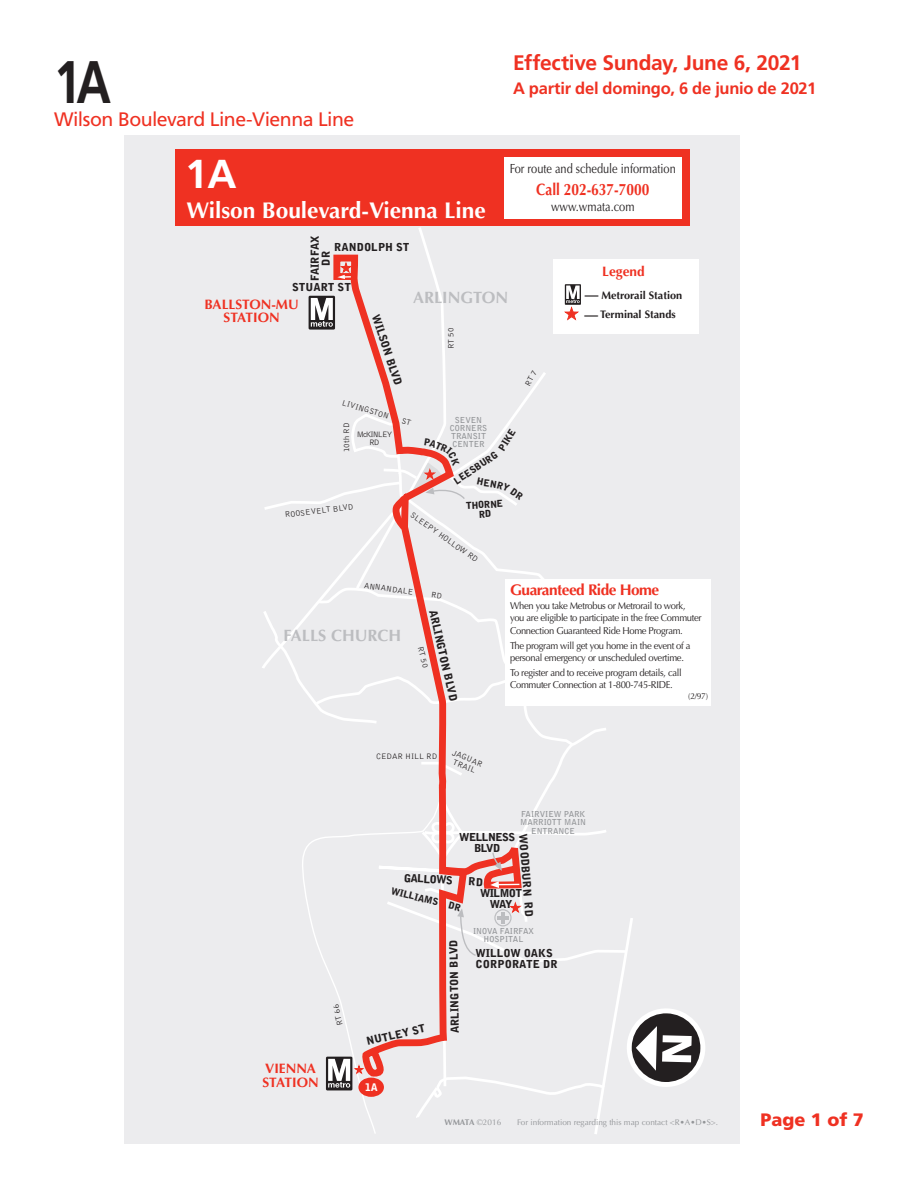
<style>
.page{position:relative;width:918px;height:1188px;background:#fff}
.page>*{position:absolute;margin:0;border:0;box-sizing:border-box;transform-origin:0 0}
.t1{font:700 60px "Frutiger";color:#231f20;scale:.8 1}
.t2{font:700 40.35px "Frutiger";color:#fff}
.t3{font:700 22.65px "Optima";color:#fff}
.t4{font:700 21px "Frutiger";letter-spacing:-.015em;color:#ef3122}
.t5{font:19.5px "Frutiger";letter-spacing:-.03em;color:#ef3122}
.t6{font:900 18px "Frutiger";color:#ef3122}
.t7{font:700 16.5px "Frutiger";letter-spacing:-.015em;color:#ef3122}
.t8{font:700 16.5px "Optima";color:#ef3122;scale:.83 1}
.t9{font:700 16.35px "Optima";color:#bcbdc0}
.t10{font:700 15.45px "Optima";letter-spacing:-.035em;color:#ef3122}
.t11{font:700 13.65px/13.6px "Optima";color:#ef3122;text-align:center}
.t12{font:700 13.65px "Optima";color:#231f20}
.t13{font:13.2px "Optima";color:#231f20;scale:.83 1}
.t14{font:900 10.95px/10.9px "Bell Gothic";color:#231f20;text-align:center}
.t15{font:700 10.95px/18.5px "Optima";color:#231f20}
.t16{font:900 10.95px/10.9px "Bell Gothic";letter-spacing:-.05em;color:#231f20;text-align:center}
.t17{font:900 10.5px "Bell Gothic";color:#fff}
.t18{font:9.9px/12.3px "Optima";letter-spacing:-.035em;color:#231f20;scale:.95 1}
.t19{font:900 9.6px/9.6px "Bell Gothic";color:#231f20;text-align:center}
.t20{font:8.55px "Optima";color:#231f20}
.t21{font:300 8.25px/8.2px "Bell Gothic";color:#231f20;text-align:center}
.t22{font:700 8.25px/8.2px "Bell Gothic";color:#939598;text-align:center}
.t23{font:8.25px "Optima";color:#939598}
.t24{font:700 8.25px "Optima";letter-spacing:-.03em;color:#939598}
.s1{font-size:13.65px}
.s2{font-weight:400}
</style>
<div class="page">
<div style="left:125px;top:135px;width:615px;height:1008px;background:#ececee"></div>
<div style="left:175px;top:149px;width:514px;height:77px;background:#ef3122"></div>
<div style="left:504px;top:157px;width:178px;height:62px;background:#fff"></div>
<div style="left:505px;top:579px;width:206px;height:127px;background:#fff"></div>
<svg style="left:262px;top:225px;width:443px;height:909px"></svg>
<h1 class="t1" style="left:54px;top:47px;width:73px">1A</h1>
<h3 class="t5" style="left:54px;top:108px;width:302px">Wilson Boulevard Line-Vienna Line</h3>
<h2 class="t2" style="left:185px;top:150px;width:53px">1A</h2>
<h3 class="t3" style="left:187px;top:198px;width:301px">Wilson Boulevard-Vienna Line</h3>
<p class="t14" style="left:310px;top:281px;width:47px;rotate:-90deg">FAIRFAX<br>DR</p>
<p class="t14" style="left:334px;top:242px;width:77px">RANDOLPH ST</p>
<h3 class="t4" style="left:513px;top:51px;width:290px">Effective Sunday, June 6, 2021</h3>
<h3 class="t7" style="left:513px;top:79px;width:305px">A partir del domingo, 6 de junio de 2021</h3>
<h3 class="t13" style="left:510px;top:161px;width:202px">For route and schedule information</h3>
<h3 class="t8" style="left:536px;top:180px;width:138px">Call 202-637-7000</h3>
<h3 class="t13" style="left:551px;top:199px;width:102px">www.wmata.com</h3>
<h3 class="t11" style="left:602px;top:265px;width:44px">Legend</h3>
<p class="t14" style="left:292px;top:281px;width:60px">STUART ST</p>
<h3 class="t11" style="left:204px;top:297px;width:96px">BALLSTON-MU<br>STATION</h3>
<p class="t14" style="left:381px;top:313px;width:76px;rotate:72deg">WILSON BLVD</p>
<p class="t21" style="left:344px;top:398px;width:50px;rotate:17deg">LIVINGSTON</p>
<p class="t21" style="left:342px;top:452px;width:31px;rotate:-90deg">10th RD</p>
<p class="t21" style="left:357px;top:430px;width:37px;rotate:1deg">McKINLEY<br>RD</p>
<h3 class="t9" style="left:413px;top:288px;width:97px">ARLINGTON</h3>
<p class="t21" style="left:447px;top:349px;width:23px;rotate:-91deg">RT 50</p>
<p class="t22" style="left:450px;top:416px;width:39px">SEVEN<br>CORNERS<br>TRANSIT<br>CENTER</p>
<p class="t19" style="left:497px;top:448px;width:25px;rotate:-58deg">PIKE</p>
<p class="t19" style="left:452px;top:478px;width:52px;rotate:-34deg">LEESBURG</p>
<p class="t21" style="left:284px;top:511px;width:70px;rotate:-7deg">ROOSEVELT BLVD</p>
<p class="t19" style="left:466px;top:501px;width:39px;rotate:-3deg">THORNE<br>RD</p>
<p class="t21" style="left:414px;top:511px;width:82px;rotate:35deg">SLEEPY HOLLOW RD</p>
<p class="t15" style="left:600px;top:286px;width:84px;text-indent:-15px"><span class="s1">—</span> Metrorail Station<br>Terminal Stands</p>
<h3 class="t12" style="left:585px;top:306px;width:15px">—</h3>
<p class="t21" style="left:365px;top:581px;width:51px;rotate:8deg">ANNANDALE</p>
<h3 class="t9" style="left:283px;top:626px;width:119px">FALLS CHURCH</h3>
<p class="t14" style="left:438px;top:609px;width:95px;rotate:77deg">ARLINGTON BLVD</p>
<p class="t21" style="left:424px;top:646px;width:23px;rotate:76deg">RT 50</p>
<p class="t21" style="left:376px;top:752px;width:63px">CEDAR HILL RD</p>
<p class="t21" style="left:454px;top:749px;width:33px;rotate:22deg">JAGUAR<br>TRAIL</p>
<h3 class="t10" style="left:510px;top:581px;width:151px">Guaranteed Ride Home</h3>
<p class="t18" style="left:510px;top:600px;width:203px">When you take Metrobus or Metrorail to work, you are eligible to participate in the free Commuter<br>Connection Guaranteed Ride Home Program.</p>
<p class="t18" style="left:510px;top:639px;width:191px">The program will get you home in the event of a personal emergency or unscheduled overtime.</p>
<p class="t18" style="left:510px;top:667px;width:182px">To register and to receive program details, call<br>Commuter Connection at 1-800-745-RIDE.</p>
<p class="t20" style="left:688px;top:692px;width:21px">(2/97)</p>
<h3 class="t11" style="left:262px;top:1062px;width:58px;text-align:left">VIENNA<br>STATION</h3>
<p class="t21" style="left:336px;top:1026px;width:23px;rotate:-102deg">RT 66</p>
<p class="t22" style="left:520px;top:810px;width:68px">FAIRVIEW PARK<br>MARRIOTT MAIN<br>ENTRANCE</p>
<p class="t16" style="left:459px;top:832px;width:57px">WELLNESS<br>BLVD</p>
<p class="t14" style="left:529px;top:834px;width:84px;rotate:86deg">WOODBURN RD</p>
<p class="t14" style="left:404px;top:872px;width:50px;rotate:3deg">GALLOWS</p>
<p class="t19" style="left:392px;top:886px;width:73px;rotate:14deg">WILLIAMS DR</p>
<p class="t16" style="left:480px;top:888px;width:44px">WILMOT<br>WAY</p>
<p class="t14" style="left:366px;top:1036px;width:62px;rotate:-13deg">NUTLEY ST</p>
<p class="t17" style="left:365px;top:1081px;width:14px">1A</p>
<p class="t14" style="left:450px;top:1033px;width:95px;rotate:-91deg">ARLINGTON BLVD</p>
<p class="t22" style="left:473px;top:927px;width:62px">INOVA FAIRFAX<br>HOSPITAL</p>
<p class="t14" style="left:476px;top:948px;width:84px;text-align:left">WILLOW OAKS<br>CORPORATE DR</p>
<p class="t24" style="left:444px;top:1117px;width:58px">WMATA <span class="s2">©2016</span></p>
<p class="t23" style="left:517px;top:1117px;width:202px">For information regarding this map contact &lt;R•A•D•S&gt;.</p>
<h3 class="t6" style="left:760px;top:1109px;width:105px">Page 1 of 7</h3>
</div>
